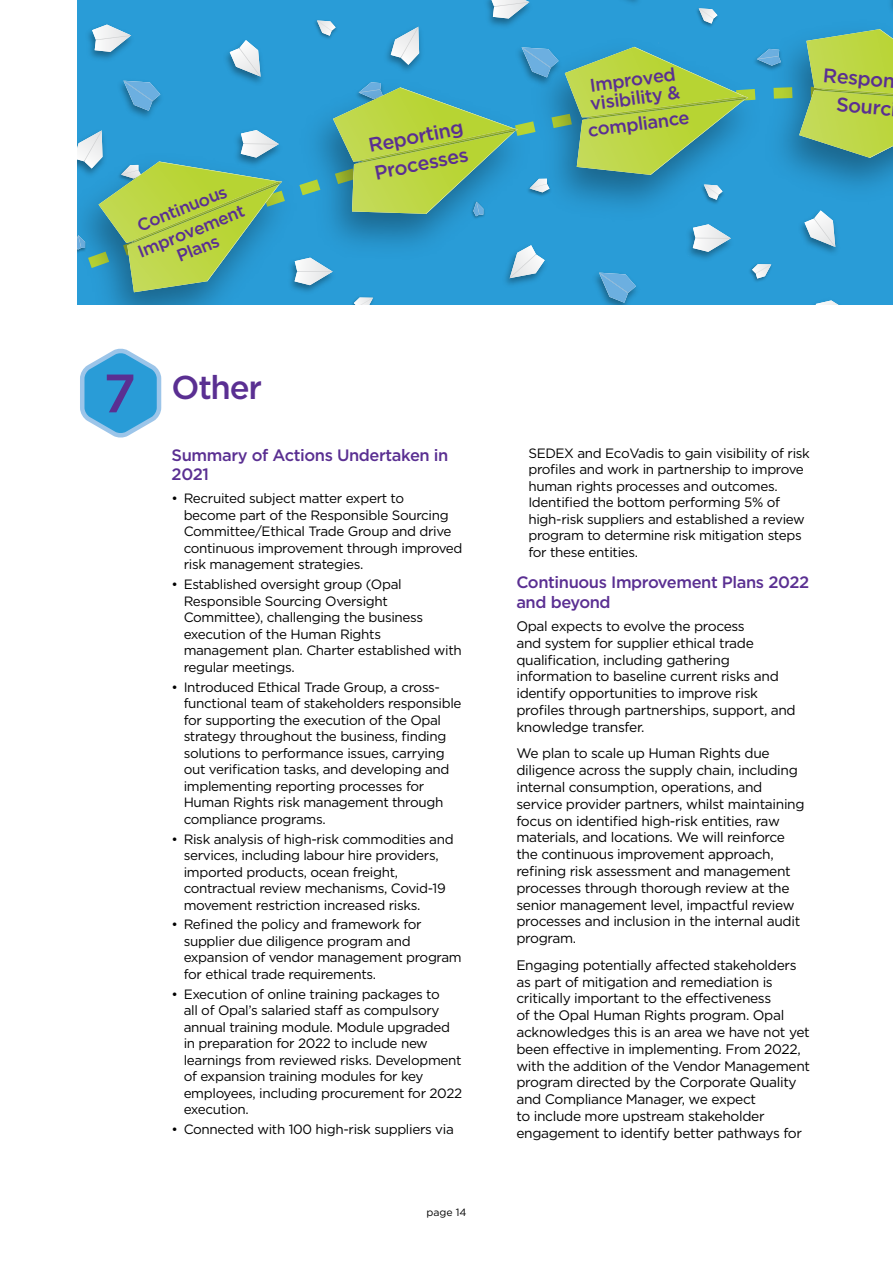
<style>
.page{position:relative;width:893px;height:1263px;background:#fff}
.page>*{position:absolute;margin:0;border:0;box-sizing:border-box;transform-origin:0 0}
.t1{font:500 54px "Gotham";color:#5a2f92}
.t2{font:500 33px "Gotham";letter-spacing:-.04em;color:#5a2f92}
.t3{font:500 19.8px/27.8px "Gotham";color:#5a2f92;text-align:right}
.t4{font:500 18.3px/18.6px "Gotham";color:#5a2f92}
.t5{font:500 17.4px/24.5px "Gotham";color:#5a2f92;text-align:center}
.t6{font:500 16.5px/19.5px "Gotham";letter-spacing:-.025em;color:#5a2f92}
.t7{font:13.8px/16.8px "Gotham";letter-spacing:-.025em;color:#000}
.t8{font:13.5px/16.5px "Gotham";letter-spacing:-.025em;color:#000}
.t9{font:10.5px "Gotham HTF";color:#000}
</style>
<div class="page">
<svg style="left:80px;top:348px;width:82px;height:90px"></svg>
<div style="left:78px;top:0;width:815px;height:304px;background:#299cd7"></div>
<img style="left:88px;top:24px;width:20px;height:11px">
<svg style="left:92px;top:25px;width:38px;height:10px"></svg>
<svg style="left:599px;top:289px;width:37px;height:14px"></svg>
<svg style="left:354px;top:297px;width:19px;height:7px"></svg>
<img style="left:315px;top:21px;width:2px;height:7px">
<svg style="left:816px;top:300px;width:21px;height:4px"></svg>
<img style="left:697px;top:8px;width:21px;height:17px">
<svg style="left:699px;top:8px;width:18px;height:16px"></svg>
<svg style="left:88px;top:35px;width:749px;height:254px"></svg>
<img style="left:109px;top:139px;width:204px;height:165px">
<img style="left:285px;top:65px;width:264px;height:206px">
<img style="left:516px;top:25px;width:263px;height:207px">
<img style="left:751px;top:7px;width:142px;height:208px">
<svg style="left:78px;top:130px;width:204px;height:162px"></svg>
<svg style="left:317px;top:0;width:242px;height:216px"></svg>
<svg style="left:565px;top:42px;width:183px;height:133px"></svg>
<svg style="left:799px;top:29px;width:94px;height:129px;background:#9ec55c"></svg>
<p class="t5" style="left:125px;top:218px;width:115px;rotate:-22deg">Continuous<br>Improvement</p>
<p class="t5" style="left:173px;top:245px;width:46px;rotate:-22deg">Plans</p>
<h1 class="t1" style="left:103px;top:358px;width:34px">7</h1>
<h2 class="t2" style="left:172px;top:366px;width:92px">Other</h2>
<h3 class="t3" style="left:366px;top:131px;width:98px;text-align:left;rotate:-11deg">Reporting<br>Processes</h3>
<p class="t6" style="left:172px;top:445px;width:278px">Summary of Actions Undertaken in<br>2021</p>
<p class="t8" style="left:184px;top:490px;width:280px;text-indent:-12px">• Recruited subject matter expert to<br>become part of the Responsible Sourcing Committee/Ethical Trade Group and drive continuous improvement through improved risk management strategies.</p>
<p class="t8" style="left:184px;top:576px;width:280px;text-indent:-12px">• Established oversight group (Opal Responsible Sourcing Oversight Committee), challenging the business execution of the Human Rights management plan. Charter established with regular meetings.</p>
<p class="t8" style="left:184px;top:678px;width:279px;text-indent:-12px">• Introduced Ethical Trade Group, a cross&shy;functional team of stakeholders responsible for supporting the execution of the Opal strategy throughout the business, finding solutions to performance issues, carrying out verification tasks, and developing and implementing reporting processes for Human Rights risk management through compliance programs.</p>
<p class="t8" style="left:184px;top:830px;width:272px;text-indent:-12px">• Risk analysis of high-risk commodities and services, including labour hire providers, imported products, ocean freight, contractual review mechanisms, Covid-19 movement restriction increased risks.</p>
<p class="t8" style="left:184px;top:916px;width:280px;text-indent:-12px">• Refined the policy and framework for supplier due diligence program and expansion of vendor management program for ethical trade requirements.</p>
<p class="t8" style="left:184px;top:985px;width:280px;text-indent:-12px">• Execution of online training packages to<br>all of Opal’s salaried staff as compulsory annual training module. Module upgraded in preparation for 2022 to include new learnings from reviewed risks. Development of expansion training modules for key employees, including procurement for 2022 execution.</p>
<p class="t8" style="left:172px;top:1121px;width:284px">• Connected with 100 high-risk suppliers via</p>
<p class="t9" style="left:426px;top:1207px;width:42px">page 14</p>
<h3 class="t4" style="left:586px;top:76px;width:92px;rotate:-8deg">Improved visibility &amp;</h3>
<h3 class="t4" style="left:586px;top:121px;width:104px;rotate:-8deg">compliance</h3>
<h3 class="t3" style="left:824px;top:61px;width:74px;rotate:5deg">Respon<br>Sourc</h3>
<p class="t8" style="left:528px;top:444px;width:283px">SEDEX and EcoVadis to gain visibility of risk profiles and work in partnership to improve human rights processes and outcomes.<br>Identified the bottom performing 5% of high-risk suppliers and established a review program to determine risk mitigation steps for these entities.</p>
<p class="t6" style="left:516px;top:573px;width:294px">Continuous Improvement Plans 2022 and beyond</p>
<p class="t7" style="left:516px;top:617px;width:281px">Opal expects to evolve the process<br>and system for supplier ethical trade qualification, including gathering information to baseline current risks and identify opportunities to improve risk profiles through partnerships, support, and knowledge transfer.</p>
<p class="t7" style="left:516px;top:745px;width:290px">We plan to scale up Human Rights due diligence across the supply chain, including internal consumption, operations, and service provider partners, whilst maintaining focus on identified high-risk entities, raw materials, and locations. We will reinforce the continuous improvement approach, refining risk assessment and management processes through thorough review at the senior management level, impactful review processes and inclusion in the internal audit program.</p>
<p class="t7" style="left:516px;top:956px;width:295px">Engaging potentially affected stakeholders as part of mitigation and remediation is critically important to the effectiveness<br>of the Opal Human Rights program. Opal acknowledges this is an area we have not yet been effective in implementing. From 2022, with the addition of the Vendor Management program directed by the Corporate Quality and Compliance Manager, we expect<br>to include more upstream stakeholder engagement to identify better pathways for</p>
</div>
